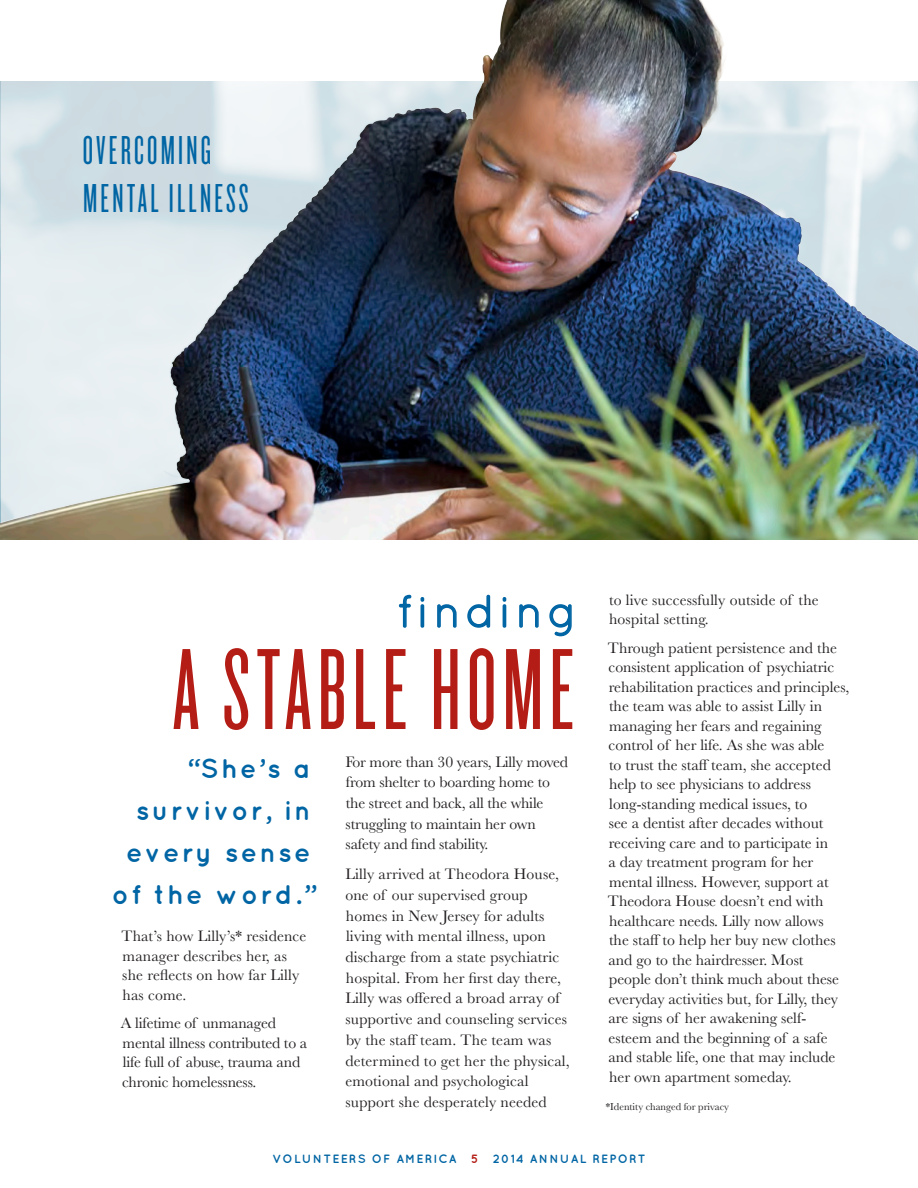
<style>
.page{position:relative;width:918px;height:1188px;background:#fff}
.page>*{position:absolute;margin:0;border:0;box-sizing:border-box;transform-origin:0 0}
.t1{font:120px "Knockout HTF26 Junior Flyweight";letter-spacing:.05em;color:#b41d15}
.t2{font:45px "Quicksand";letter-spacing:.09em;color:#0065a4}
.t3{font:42px/48px "Knockout HTF26 Junior Flyweight";letter-spacing:.075em;color:#0065a4}
.Intro_Quote_Rev{font:700 27px/42px "Quicksand";letter-spacing:.09em;color:#0065a4;text-align:right}
.Copy{font:15.75px/19.5px "Baskerville";color:#231f20}
.t4{font:700 12px "Quicksand";letter-spacing:.1em;color:#0065a4}
.Copy-2{font:10.5px "Baskerville";color:#231f20}
.s1{color:#b41d15}
</style>
<div class="page">
<svg style="left:398px;top:594px;width:14px;height:34px"></svg>
<svg style="left:420px;top:597px;width:5px;height:31px"></svg>
<svg style="left:437px;top:604px;width:20px;height:24px"></svg>
<svg style="left:467px;top:594px;width:24px;height:34px"></svg>
<svg style="left:502px;top:597px;width:5px;height:31px"></svg>
<svg style="left:519px;top:604px;width:20px;height:24px"></svg>
<svg style="left:549px;top:604px;width:23px;height:33px"></svg>
<img style="left:0;top:0;width:918px;height:540px">
<h2 class="t3" style="left:83px;top:127px;width:167px">OVERCOMING<br>MENTAL ILLNESS</h2>
<h2 class="t2" style="left:397px;top:585px;width:182px">finding</h2>
<h1 class="t1" style="left:172px;top:630px;width:403px">A STABLE HOME</h1>
<p class="Intro_Quote_Rev" style="left:112px;top:746px;width:204px">“She’s a survivor, in every sense of the word.”</p>
<p class="Copy" style="left:121px;top:927px;width:187px">That’s how Lilly’s* residence manager describes her, as she reflects on how far Lilly has come.</p>
<p class="Copy" style="left:121px;top:1014px;width:188px">A lifetime of unmanaged mental illness contributed to a life full of abuse, trauma and chronic homelessness.</p>
<p class="Copy" style="left:346px;top:751px;width:224px;line-height:20.7px">For more than 30 years, Lilly moved from shelter to boarding home to the street and back, all the while struggling to maintain her own safety and find stability.</p>
<p class="Copy" style="left:345px;top:864px;width:226px;line-height:20.7px">Lilly arrived at Theodora House, one of our supervised group homes in New Jersey for adults living with mental illness, upon discharge from a state psychiatric hospital. From her first day there,<br>Lilly was offered a broad array of supportive and counseling services by the staff team. The team was determined to get her the physical, emotional and psychological support she desperately needed</p>
<p class="Copy" style="left:609px;top:590px;width:211px">to live successfully outside of the hospital setting.</p>
<p class="Copy" style="left:608px;top:638px;width:243px">Through patient persistence and the consistent application of psychiatric rehabilitation practices and principles, the team was able to assist Lilly in managing her fears and regaining control of her life. As she was able<br>to trust the staff team, she accepted help to see physicians to address long-standing medical issues, to<br>see a dentist after decades without receiving care and to participate in<br>a day treatment program for her mental illness. However, support at Theodora House doesn’t end with healthcare needs. Lilly now allows<br>the staff to help her buy new clothes and go to the hairdresser. Most<br>people don’t think much about these everyday activities but, for Lilly, they are signs of her awakening self&shy;esteem and the beginning of a safe and stable life, one that may include her own apartment someday.</p>
<p class="Copy-2" style="left:606px;top:1100px;width:125px">*Identity changed for privacy</p>
<p class="t4" style="left:272px;top:1151px;width:375px">VOLUNTEERS OF AMERICA <span class="s1">5</span> 2014 ANNUAL REPORT</p>
</div>
